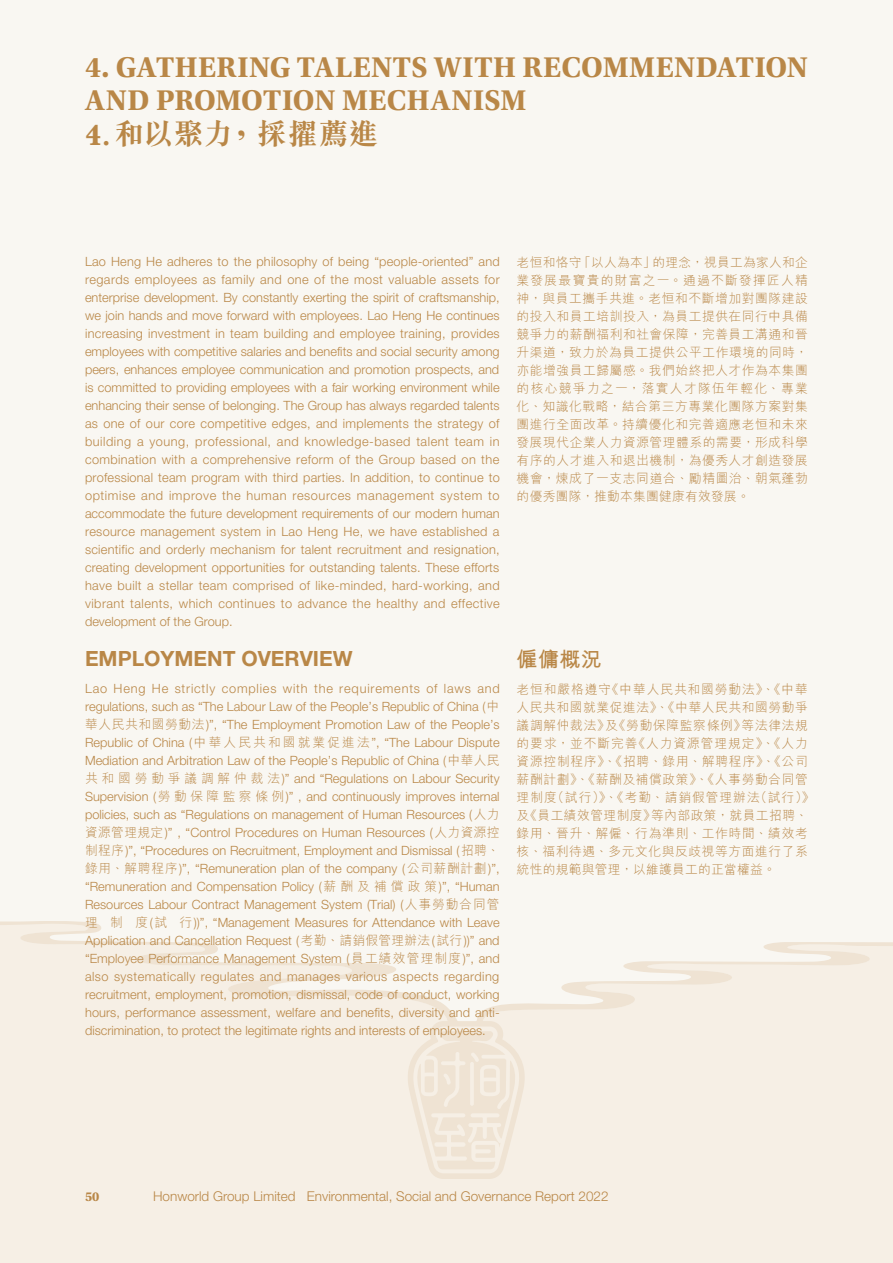
<style>
.page{position:relative;width:893px;height:1263px;background:#f9f7f2}
.page>*{position:absolute;margin:0;border:0;box-sizing:border-box;transform-origin:0 0}
.t1{font:700 30px/33px "Utopia Std";letter-spacing:.015em;color:#b98747}
.t2{font:700 30px "M Sung HK";letter-spacing:.005em;color:#b98747}
._01_H1_E{font:700 21px "Helvetica Neue LT Std";color:#b98747}
._001_H1_C{font:700 21px "M Hei HK";color:#b98747}
.t3{font:300 13.5px "Helvetica Neue LT Std";color:#b98747}
.t4{font:700 13.5px "Utopia Std";color:#b98747}
._00_txt_E{font:300 12.75px/18px "Helvetica Neue LT Std";color:#b98747;text-align:justify}
._000_txt_C{font:300 12.75px/18px "M Hei HK";letter-spacing:.05em;color:#b98747;text-align:justify}
.s1{font-family:"M Hei HK"}
</style>
<div class="page">
<div style="left:0;top:1023px;width:893px;height:240px;background:#f6efe5"></div>
<svg style="left:0;top:921px;width:405px;height:102px;fill:#f6efe5"></svg>
<svg style="left:405px;top:942px;width:488px;height:237px"></svg>
<p class="t1" style="left:85px;top:51px;width:724px">4. GATHERING TALENTS WITH RECOMMENDATION<br>AND PROMOTION MECHANISM</p>
<p class="t2" style="left:85px;top:118px;width:295px">4.和以聚力，採擢薦進</p>
<p class="_00_txt_E" style="left:85px;top:252px;width:416px">Lao Heng He adheres to the philosophy of being “people-oriented” and regards employees as family and one of the most valuable assets for enterprise development. By constantly exerting the spirit of craftsmanship, we join hands and move forward with employees. Lao Heng He continues increasing investment in team building and employee training, provides employees with competitive salaries and benefits and social security among peers, enhances employee communication and promotion prospects, and is committed to providing employees with a fair working environment while enhancing their sense of belonging. The Group has always regarded talents as one of our core competitive edges, and implements the strategy of building a young, professional, and knowledge-based talent team in combination with a comprehensive reform of the Group based on the professional team program with third parties. In addition, to continue to optimise and improve the human resources management system to accommodate the future development requirements of our modern human resource management system in Lao Heng He, we have established a scientific and orderly mechanism for talent recruitment and resignation, creating development opportunities for outstanding talents. These efforts have built a stellar team comprised of like-minded, hard-working, and vibrant talents, which continues to advance the healthy and effective development of the Group.</p>
<p class="_01_H1_E" style="left:85px;top:646px;width:269px">EMPLOYMENT OVERVIEW</p>
<p class="_00_txt_E" style="left:85px;top:679px;width:416px">Lao Heng He strictly complies with the requirements of laws and regulations, such as “The Labour Law of the People’s Republic of China (<span class="s1">中華人民共和國勞動法</span>)”, “The Employment Promotion Law of the People’s Republic of China (<span class="s1">中華人民共和國就業促進法</span>”, “The Labour Dispute Mediation and Arbitration Law of the People’s Republic of China (<span class="s1">中華人民共和國勞動爭議調解仲裁法</span>)” and “Regulations on Labour Security Supervision (<span class="s1">勞動保障監察條例</span>)” , and continuously improves internal policies, such as “Regulations on management of Human Resources (<span class="s1">人力資源管理規定</span>)” , “Control Procedures on Human Resources (<span class="s1">人力資源控制程序</span>)”, “Procedures on Recruitment, Employment and Dismissal (<span class="s1">招聘、錄用、解聘程序</span>)”, “Remuneration plan of the company (<span class="s1">公司薪酬計劃</span>)”, “Remuneration and Compensation Policy (<span class="s1">薪酬及補償政策</span>)”, “Human Resources Labour Contract Management System (Trial) (<span class="s1">人事勞動合同管理 制 度</span>(<span class="s1">試 行</span>))”, “Management Measures for Attendance with Leave Application and Cancellation Request (<span class="s1">考勤、請銷假管理辦法</span>(<span class="s1">試行</span>))” and “Employee Performance Management System (<span class="s1">員工績效管理制度</span>)”, and also systematically regulates and manages various aspects regarding recruitment, employment, promotion, dismissal, code of conduct, working hours, performance assessment, welfare and benefits, diversity and anti&shy;discrimination, to protect the legitimate rights and interests of employees.</p>
<p class="_000_txt_C" style="left:517px;top:253px;width:293px">老恒和恪守「以人為本」的理念，視員工為家人和企業發展最寶貴的財富之一。通過不斷發揮匠人精神，與員工攜手共進。老恒和不斷增加對團隊建設的投入和員工培訓投入，為員工提供在同行中具備競爭力的薪酬福利和社會保障，完善員工溝通和晉升渠道，致力於為員工提供公平工作環境的同時，亦能增強員工歸屬感。我們始終把人才作為本集團的核心競爭力之一，落實人才隊伍年輕化、專業化、知識化戰略，結合第三方專業化團隊方案對集團進行全面改革。持續優化和完善適應老恒和未來發展現代企業人力資源管理體系的需要，形成科學有序的人才進入和退出機制，為優秀人才創造發展機會，煉成了一支志同道合、勵精圖治、朝氣蓬勃的優秀團隊，推動本集團健康有效發展。</p>
<p class="_001_H1_C" style="left:517px;top:644px;width:87px">僱傭概況</p>
<p class="_000_txt_C" style="left:517px;top:680px;width:299px;text-align:left">老恒和嚴格遵守《中華人民共和國勞動法》、《中華人民共和國就業促進法》、《中華人民共和國勞動爭議調解仲裁法》及《勞動保障監察條例》等法律法規的要求，並不斷完善《人力資源管理規定》、《人力資源控制程序》、《招聘、錄用、解聘程序》、《公司薪酬計劃》、《薪酬及補償政策》、《人事勞動合同管理制度（試行）》、《考勤、請銷假管理辦法（試行）》及《員工績效管理制度》等內部政策，就員工招聘、錄用、晉升、解僱、行為準則、工作時間、績效考核、福利待遇、多元文化與反歧視等方面進行了系統性的規範與管理，以維護員工的正當權益。</p>
<p class="t4" style="left:85px;top:1188px;width:16px">50</p>
<p class="t3" style="left:153px;top:1187px;width:457px">Honworld Group Limited Environmental, Social and Governance Report 2022</p>
</div>
